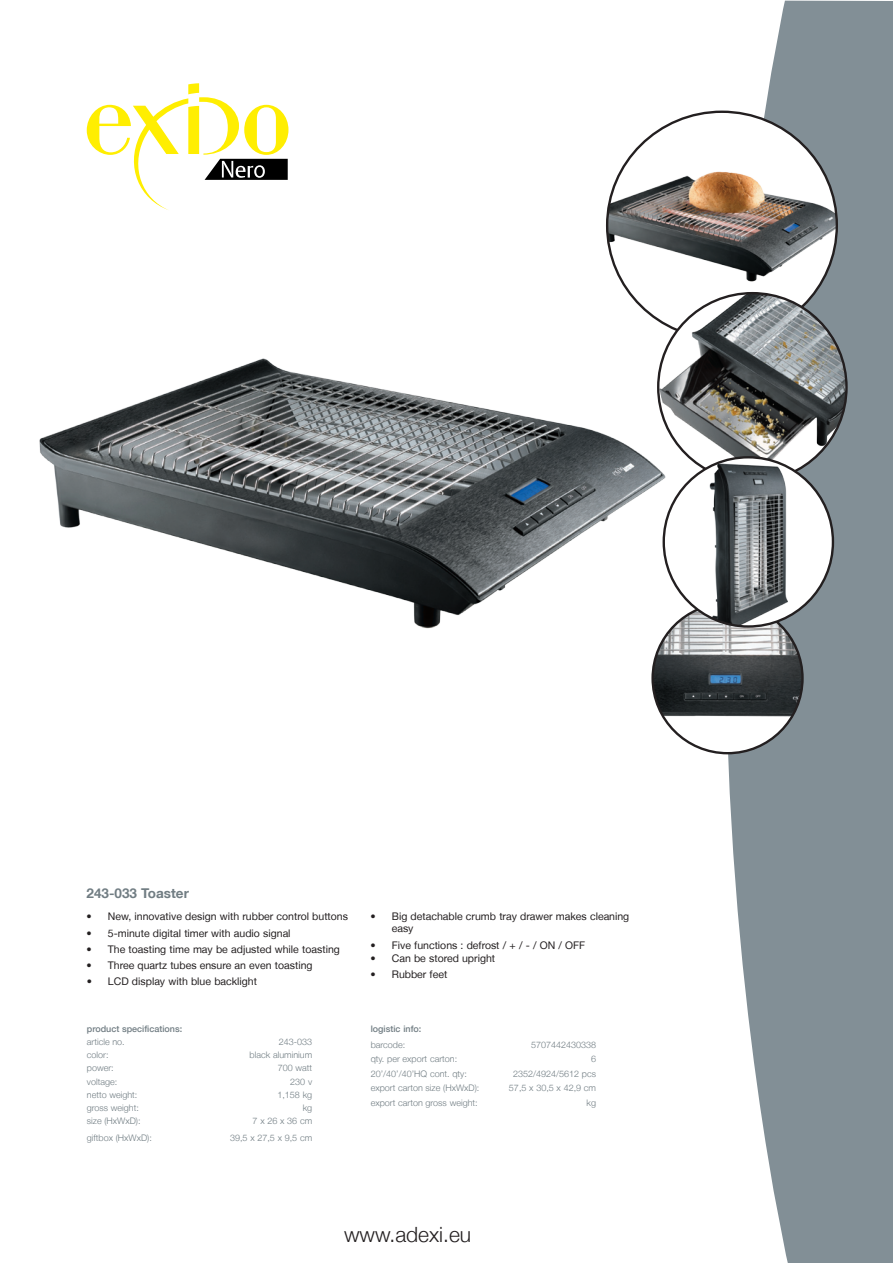
<style>
.page{position:relative;width:893px;height:1263px;background:#fff}
.page>*{position:absolute;margin:0;border:0;box-sizing:border-box;transform-origin:0 0}
.t1{font:300 21px "Helvetica Neue LT";color:#231f20}
.t2{font:700 13.5px "Helvetica Neue LT";color:#717d83}
.t3{font:10.5px/12px "Helvetica Neue LT";color:#231f20}
.t4{font:300 9px "Helvetica Neue LT";color:#717d83}
.t5{font:500 9px "Helvetica Neue LT";color:#717d83}
</style>
<div class="page">
<svg style="left:87px;top:83px;width:201px;height:127px"></svg>
<svg style="left:726px;top:1px;width:167px;height:1262px;background:#909ba2"></svg>
<img style="left:39px;top:312px;width:646px;height:317px">
<div style="left:607px;top:112px;width:230px;height:227px;background:#fff;border-radius:50%"></div>
<img style="left:607px;top:138px;width:230px;height:174px">
<div style="left:653px;top:603px;width:149px;height:150px;background:#fff;border-radius:50%"></div>
<img style="left:653px;top:603px;width:149px;height:125px">
<img style="left:658px;top:293px;width:188px;height:188px;border-radius:50%">
<div style="left:664px;top:457px;width:169px;height:169px;background:#fff;border-radius:50%"></div>
<img style="left:686px;top:457px;width:123px;height:169px">
<p class="t2" style="left:87px;top:885px;width:104px">243-033 Toaster</p>
<p class="t3" style="left:87px;top:910px;width:263px">• New, innovative design with rubber control buttons</p>
<p class="t3" style="left:87px;top:927px;width:205px">• 5-minute digital timer with audio signal</p>
<p class="t3" style="left:87px;top:943px;width:255px">• The toasting time may be adjusted while toasting</p>
<p class="t3" style="left:87px;top:959px;width:227px">• Three quartz tubes ensure an even toasting</p>
<p class="t3" style="left:87px;top:975px;width:172px">• LCD display with blue backlight</p>
<p class="t5" style="left:87px;top:1023px;width:97px">product specifications:</p>
<p class="t4" style="left:87px;top:1036px;width:39px">article no.</p>
<p class="t4" style="left:279px;top:1036px;width:35px">243-033</p>
<p class="t4" style="left:87px;top:1049px;width:23px">color:</p>
<p class="t4" style="left:250px;top:1049px;width:64px">black aluminium</p>
<p class="t4" style="left:87px;top:1062px;width:28px">power:</p>
<p class="t4" style="left:278px;top:1062px;width:36px">700 watt</p>
<p class="t4" style="left:87px;top:1076px;width:32px">voltage:</p>
<p class="t4" style="left:290px;top:1076px;width:23px">230 v</p>
<p class="t4" style="left:87px;top:1089px;width:52px">netto weight:</p>
<p class="t4" style="left:277px;top:1089px;width:36px">1,158 kg</p>
<p class="t4" style="left:87px;top:1102px;width:54px">gross weight:</p>
<p class="t4" style="left:303px;top:1102px;width:11px">kg</p>
<p class="t4" style="left:87px;top:1115px;width:55px">size (HxWxD):</p>
<p class="t4" style="left:253px;top:1115px;width:61px">7 x 26 x 36 cm</p>
<p class="t4" style="left:87px;top:1132px;width:67px">giftbox (HxWxD):</p>
<p class="t4" style="left:230px;top:1132px;width:84px">39,5 x 27,5 x 9,5 cm</p>
<p class="t3" style="left:392px;top:910px;width:239px;text-indent:-21px">• Big detachable crumb tray drawer makes cleaning easy</p>
<p class="t3" style="left:370px;top:939px;width:216px">• Five functions : defrost / + / - / ON / OFF</p>
<p class="t3" style="left:371px;top:952px;width:126px">• Can be stored upright</p>
<p class="t3" style="left:371px;top:968px;width:78px">• Rubber feet</p>
<p class="t5" style="left:371px;top:1023px;width:52px">logistic info:</p>
<p class="t4" style="left:371px;top:1039px;width:36px">barcode:</p>
<p class="t4" style="left:531px;top:1039px;width:67px">5707442430338</p>
<p class="t4" style="left:371px;top:1053px;width:88px">qty. per export carton:</p>
<p class="t4" style="left:591px;top:1053px;width:7px">6</p>
<p class="t4" style="left:371px;top:1068px;width:98px">20’/40’/40’HQ cont. qty:</p>
<p class="t4" style="left:513px;top:1068px;width:84px">2352/4924/5612 pcs</p>
<p class="t4" style="left:371px;top:1083px;width:110px">export carton size (HxWxD):</p>
<p class="t4" style="left:509px;top:1083px;width:89px">57,5 x 30,5 x 42,9 cm</p>
<p class="t4" style="left:371px;top:1097px;width:108px">export carton gross weight:</p>
<p class="t4" style="left:587px;top:1097px;width:11px">kg</p>
<h1 class="t1" style="left:344px;top:1221px;width:129px">www.adexi.eu</h1>
</div>
